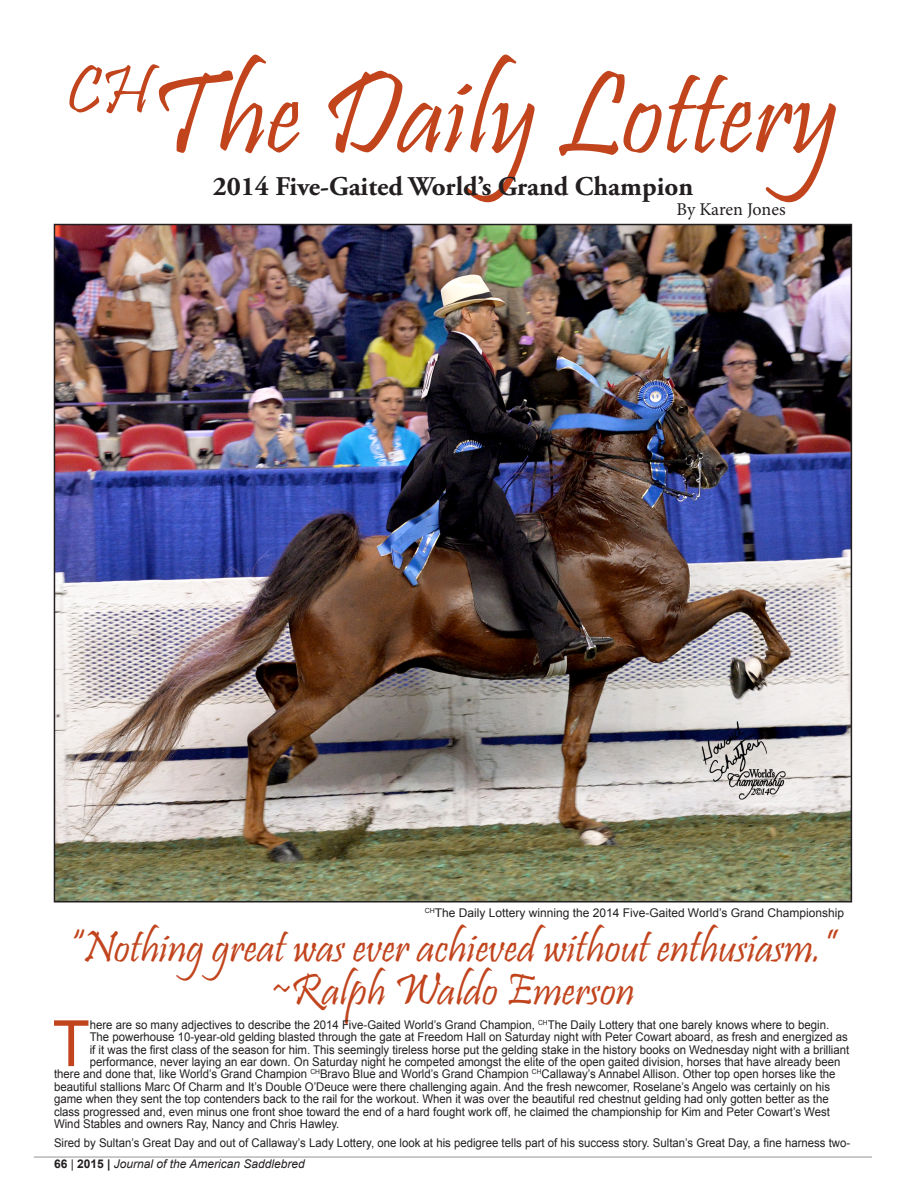
<style>
.page{position:relative;width:905px;height:1202px;background:#fff}
.page>*{position:absolute;margin:0;border:0;box-sizing:border-box;transform-origin:0 0}
.t1{font:118.5px "Pristina";color:#c1441d}
.t2{font:63.9px "Arial";color:#c1441d;scale:.95 1}
.t3{font:45px/43.5px "Pristina";color:#c1441d;text-align:center}
.t4{font:700 27px "Adobe Garamond Pro";color:#231f20}
.t5{font:18px "Minion Pro";letter-spacing:-.01em;color:#231f20}
.t6{font:12px "Arial";color:#231f20;scale:.95 1}
.t7{font:12px "Arial";color:#231f20}
.t8{font:italic 12px "Arial";color:#231f20}
.s1{font-weight:700;font-style:normal}
.s2{font-style:normal}
</style>
<div class="page">
<hr style="left:34px;top:1156px;width:838px;height:1px;background:#939598">
<img style="left:57px;top:227px;width:792px;height:672px">
<p class="t1" style="left:66px;top:49px;width:774px"><sup>CH</sup>The Daily Lottery</p>
<p class="t4" style="left:213px;top:171px;width:482px">2014 Five-Gaited World’s Grand Champion</p>
<p class="t5" style="left:676px;top:197px;width:110px">By Karen Jones</p>
<p class="t7" style="left:425px;top:904px;width:421px"><sup>CH</sup>The Daily Lottery winning the 2014 Five-Gaited World’s Grand Championship</p>
<p class="t3" style="left:69px;top:929px;width:768px">“Nothing great was ever achieved without enthusiasm.” ~Ralph Waldo Emerson</p>
<p class="t2" style="left:53px;top:1001px;width:41px">T</p>
<p class="t6" style="left:90px;top:1016px;width:780px">here are so many adjectives to describe the 2014 Five-Gaited World’s Grand Champion, <sup>CH</sup>The Daily Lottery that one barely knows where to begin.</p>
<p class="t6" style="left:90px;top:1029px;width:799px">The powerhouse 10-year-old gelding blasted through the gate at Freedom Hall on Saturday night with Peter Cowart aboard, as fresh and energized as</p>
<p class="t6" style="left:90px;top:1041px;width:801px">if it was the first class of the season for him. This seemingly tireless horse put the gelding stake in the history books on Wednesday night with a brilliant</p>
<p class="t6" style="left:90px;top:1054px;width:791px">performance, never laying an ear down. On Saturday night he competed amongst the elite of the open gaited division, horses that have already been</p>
<p class="t6" style="left:54px;top:1066px;width:824px">there and done that, like World’s Grand Champion <sup>CH</sup>Bravo Blue and World’s Grand Champion <sup>CH</sup>Callaway’s Annabel Allison. Other top open horses like the</p>
<p class="t6" style="left:54px;top:1078px;width:818px">beautiful stallions Marc Of Charm and It’s Double O’Deuce were there challenging again. And the fresh newcomer, Roselane’s Angelo was certainly on his</p>
<p class="t6" style="left:54px;top:1091px;width:817px">game when they sent the top contenders back to the rail for the workout. When it was over the beautiful red chestnut gelding had only gotten better as the</p>
<p class="t6" style="left:54px;top:1103px;width:818px">class progressed and, even minus one front shoe toward the end of a hard fought work off, he claimed the championship for Kim and Peter Cowart’s West</p>
<p class="t6" style="left:54px;top:1115px;width:302px">Wind Stables and owners Ray, Nancy and Chris Hawley.</p>
<p class="t6" style="left:54px;top:1135px;width:839px">Sired by Sultan’s Great Day and out of Callaway’s Lady Lottery, one look at his pedigree tells part of his success story. Sultan’s Great Day, a fine harness two-</p>
<p class="t8" style="left:54px;top:1155px;width:252px"><span class="s1">66</span> <span class="s2">|</span> <span class="s1">2015 |</span> Journal of the American Saddlebred</p>
</div>
